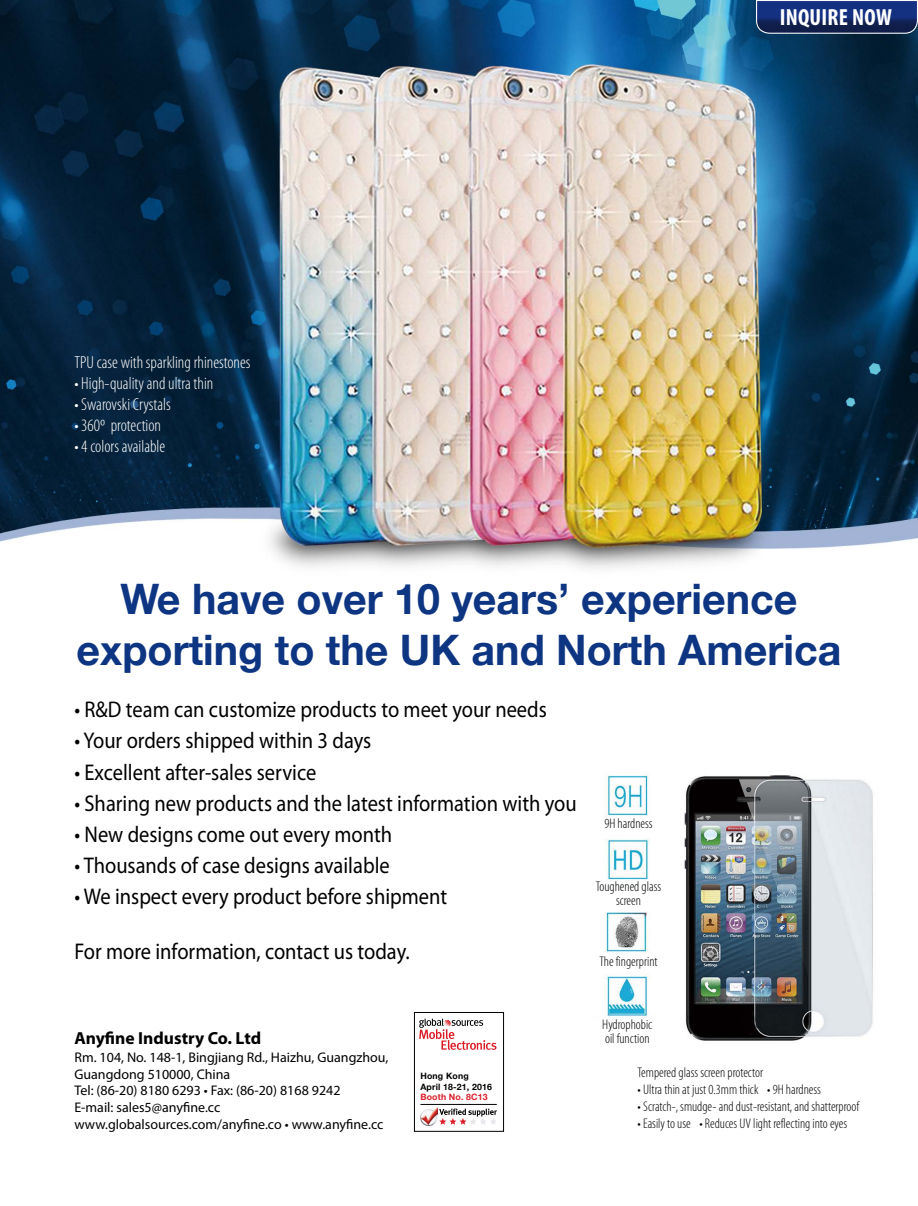
<style>
.page{position:relative;width:918px;height:1206px;background:#fff}
.page>*{position:absolute;margin:0;border:0;box-sizing:border-box;transform-origin:0 0}
.t1{font:700 42px/50.4px "Helvetica Neue";color:#0d3582;text-align:center}
.t2{font:700 condensed 23.45px "Myriad Pro";letter-spacing:.01em;color:#fff}
.t3{font:22.75px "Myriad Pro";color:#000;scale:.9 1}
.t4{font:300 condensed 17.5px "Myriad Pro";color:#fff}
.t5{font:700 17.5px "Myriad Pro";color:#000}
.t6{font:300 condensed 14px/14px "Myriad Pro";color:#000;text-align:center}
.t7{font:14px/16.8px "Myriad Pro";color:#000}
.t8{font:700 8.75px/10.5px "Helvetica Neue";letter-spacing:.02em;color:#000}
.t9{font:700 8.75px "Helvetica Neue";letter-spacing:.02em;color:#dc1d28}
</style>
<div class="page">
<img style="left:0;top:0;width:918px;height:1132px">
<div style="left:414px;top:1012px;width:89px;height:119px;background:#fff"></div>
<div style="left:414px;top:1012px;width:90px;height:119px;border:1px solid #000"></div>
<hr style="left:420px;top:1104px;width:77px;height:1px;background:#000">
<img style="left:420px;top:1107px;width:17px;height:17px">
<svg style="left:439px;top:1108px;width:58px;height:16px"></svg>
<svg style="left:419px;top:1018px;width:77px;height:31px"></svg>
<svg style="left:755px;top:0;width:163px;height:34px;background:#223875"></svg>
<p class="t4" style="left:74px;top:352px;width:178px">TPU case with sparkling rhinestones</p>
<p class="t4" style="left:74px;top:373px;width:140px">• High-quality and ultra thin</p>
<p class="t4" style="left:74px;top:394px;width:98px">• Swarovski Crystals</p>
<p class="t4" style="left:74px;top:415px;width:88px">• 360º protection</p>
<p class="t4" style="left:74px;top:436px;width:92px">• 4 colors available</p>
<p class="t2" style="left:780px;top:2px;width:114px">INQUIRE NOW</p>
<h1 class="t1" style="left:77px;top:575px;width:766px">We have over 10 years’ experience exporting to the UK and North America</h1>
<p class="t3" style="left:74px;top:695px;width:526px">• R&amp;D team can customize products to meet your needs</p>
<p class="t3" style="left:74px;top:726px;width:331px">• Your orders shipped within 3 days</p>
<p class="t3" style="left:74px;top:758px;width:270px">• Excellent after-sales service</p>
<p class="t3" style="left:74px;top:789px;width:560px">• Sharing new products and the latest information with you</p>
<p class="t3" style="left:74px;top:820px;width:355px">• New designs come out every month</p>
<p class="t3" style="left:74px;top:851px;width:352px">• Thousands of case designs available</p>
<p class="t3" style="left:74px;top:882px;width:416px">• We inspect every product before shipment</p>
<p class="t3" style="left:74px;top:937px;width:374px">For more information, contact us today.</p>
<p class="t6" style="left:604px;top:816px;width:50px">9H hardness</p>
<p class="t6" style="left:596px;top:879px;width:67px">Toughened glass screen</p>
<p class="t6" style="left:599px;top:953px;width:59px">The fingerprint</p>
<p class="t5" style="left:74px;top:1026px;width:188px">Anyfine Industry Co. Ltd</p>
<p class="t7" style="left:74px;top:1048px;width:315px">Rm. 104, No. 148-1, Bingjiang Rd., Haizhu, Guangzhou, Guangdong 510000, China<br>Tel: (86-20) 8180 6293 • Fax: (86-20) 8168 9242<br>E-mail: sales5@anyfine.cc www.globalsources.com/anyfine.co • www.anyfine.cc</p>
<p class="t8" style="left:420px;top:1070px;width:73px">Hong Kong<br>April 18-21, 2016</p>
<p class="t9" style="left:420px;top:1090px;width:69px">Booth No. 8C13</p>
<p class="t6" style="left:602px;top:1017px;width:52px;text-align:left">Hydrophobic oil function</p>
<p class="t6" style="left:637px;top:1065px;width:127px">Tempered glass screen protector</p>
<p class="t6" style="left:637px;top:1082px;width:185px">• Ultra thin at just 0.3mm thick • 9H hardness</p>
<p class="t6" style="left:637px;top:1099px;width:223px">• Scratch-, smudge- and dust-resistant, and shatterproof</p>
<p class="t6" style="left:637px;top:1115px;width:211px">• Easily to use • Reduces UV light reflecting into eyes</p>
</div>
